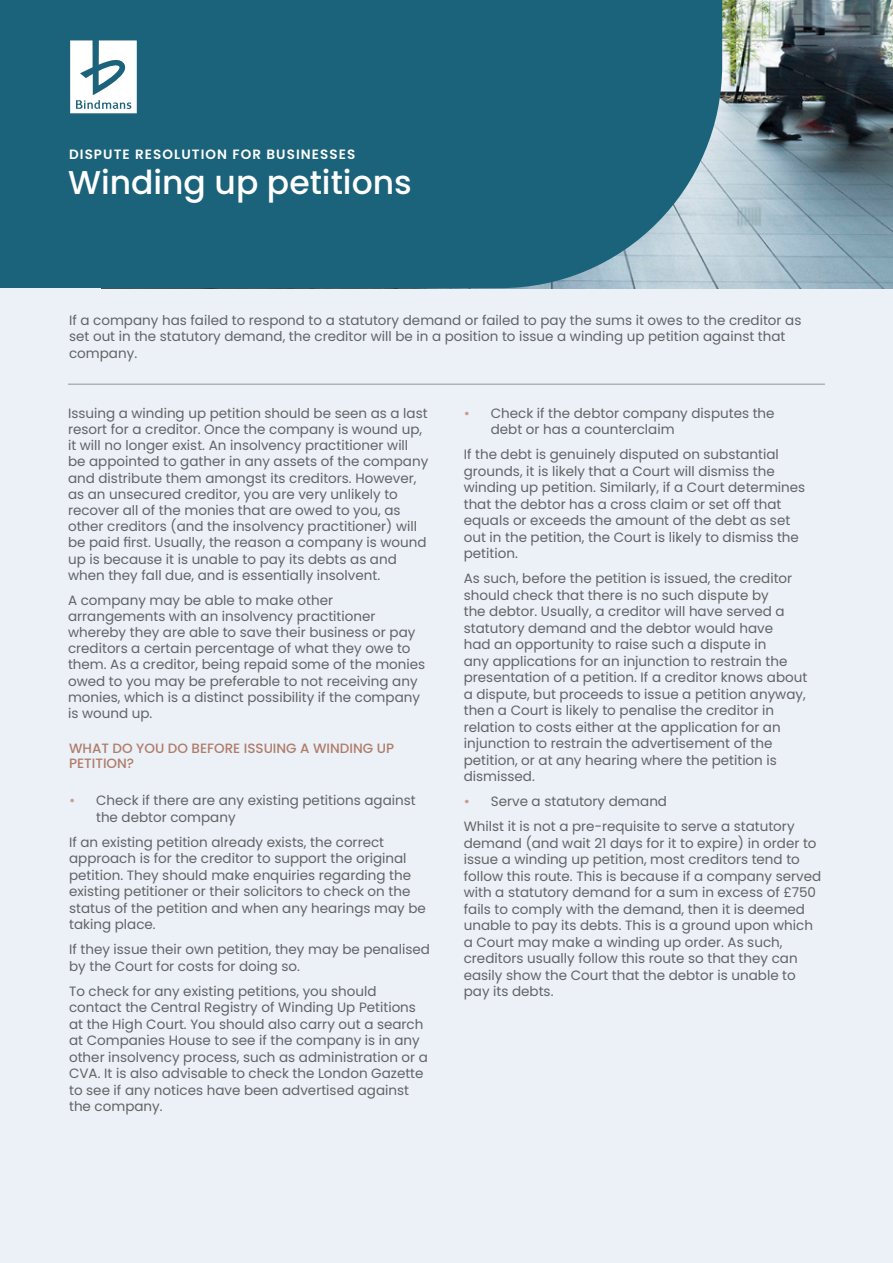
<style>
.page{position:relative;width:893px;height:1263px;background:#fff}
.page>*{position:absolute;margin:0;border:0;box-sizing:border-box;transform-origin:0 0}
.t1{font:500 33px "Poppins";color:#fff}
.t2{font:13.5px/16.5px "Poppins";color:#636366}
.t3{font:500 13.5px/15px "Poppins";color:#b07c6a}
.t4{font:600 13.5px "Poppins";letter-spacing:.08em;color:#fff}
.s1{font-weight:500;color:#c49d8f}
</style>
<div class="page">
<div style="left:0;top:271px;width:893px;height:992px;background:#ebf1f7"></div>
<img style="left:722px;top:0;width:171px;height:288px">
<svg style="left:465px;top:0;width:257px;height:288px;background:#327287"></svg>
<div style="left:0;top:0;width:465px;height:288px;background:#1b637a"></div>
<svg style="left:70px;top:40px;width:67px;height:74px;background:#d0dfe3"></svg>
<hr style="left:68px;top:384px;width:757px;height:1px;background:#939598">
<p class="t4" style="left:69px;top:147px;width:288px">DISPUTE RESOLUTION FOR BUSINESSES</p>
<p class="t1" style="left:68px;top:163px;width:345px">Winding up petitions</p>
<p class="t4" style="left:68px;top:174px;width:107px">FOR BUSINESS</p>
<p class="t2" style="left:69px;top:312px;width:734px">If a company has failed to respond to a statutory demand or failed to pay the sums it owes to the creditor as set out in the statutory demand, the creditor will be in a position to issue a winding up petition against that company.</p>
<p class="t2" style="left:68px;top:405px;width:362px">Issuing a winding up petition should be seen as a last resort for a creditor. Once the company is wound up, it will no longer exist. An insolvency practitioner will be appointed to gather in any assets of the company and distribute them amongst its creditors. However, as an unsecured creditor, you are very unlikely to recover all of the monies that are owed to you, as other creditors (and the insolvency practitioner) will be paid first. Usually, the reason a company is wound up is because it is unable to pay its debts as and when they fall due, and is essentially insolvent.</p>
<p class="t2" style="left:68px;top:592px;width:359px">A company may be able to make other arrangements with an insolvency practitioner whereby they are able to save their business or pay creditors a certain percentage of what they owe to them. As a creditor, being repaid some of the monies owed to you may be preferable to not receiving any monies, which is a distinct possibility if the company is wound up.</p>
<p class="t3" style="left:69px;top:741px;width:326px">WHAT DO YOU DO BEFORE ISSUING A WINDING UP<br>PETITION?</p>
<p class="t2" style="left:96px;top:792px;width:321px;text-indent:-27px"><span class="s1">•</span> Check if there are any existing petitions against the debtor company</p>
<p class="t2" style="left:69px;top:834px;width:358px">If an existing petition already exists, the correct approach is for the creditor to support the original petition. They should make enquiries regarding the existing petitioner or their solicitors to check on the status of the petition and when any hearings may be taking place.</p>
<p class="t2" style="left:69px;top:941px;width:362px">If they issue their own petition, they may be penalised by the Court for costs for doing so.</p>
<p class="t2" style="left:69px;top:983px;width:360px">To check for any existing petitions, you should contact the Central Registry of Winding Up Petitions at the High Court. You should also carry out a search at Companies House to see if the company is in any other insolvency process, such as administration or a CVA. It is also advisable to check the London Gazette to see if any notices have been advertised against the company.</p>
<p class="t2" style="left:491px;top:405px;width:285px;text-indent:-27px"><span class="s1">•</span> Check if the debtor company disputes the debt or has a counterclaim</p>
<p class="t2" style="left:464px;top:446px;width:343px">If the debt is genuinely disputed on substantial grounds, it is likely that a Court will dismiss the winding up petition. Similarly, if a Court determines that the debtor has a cross claim or set off that equals or exceeds the amount of the debt as set out in the petition, the Court is likely to dismiss the petition.</p>
<p class="t2" style="left:464px;top:570px;width:345px">As such, before the petition is issued, the creditor should check that there is no such dispute by<br>the debtor. Usually, a creditor will have served a statutory demand and the debtor would have<br>had an opportunity to raise such a dispute in<br>any applications for an injunction to restrain the presentation of a petition. If a creditor knows about a dispute, but proceeds to issue a petition anyway, then a Court is likely to penalise the creditor in relation to costs either at the application for an injunction to restrain the advertisement of the petition, or at any hearing where the petition is dismissed.</p>
<p class="t2" style="left:464px;top:793px;width:205px"><span class="s1">•</span> Serve a statutory demand</p>
<p class="t2" style="left:464px;top:818px;width:359px">Whilst it is not a pre-requisite to serve a statutory demand (and wait 21 days for it to expire) in order to issue a winding up petition, most creditors tend to follow this route. This is because if a company served with a statutory demand for a sum in excess of £750 fails to comply with the demand, then it is deemed unable to pay its debts. This is a ground upon which a Court may make a winding up order. As such, creditors usually follow this route so that they can easily show the Court that the debtor is unable to pay its debts.</p>
</div>
